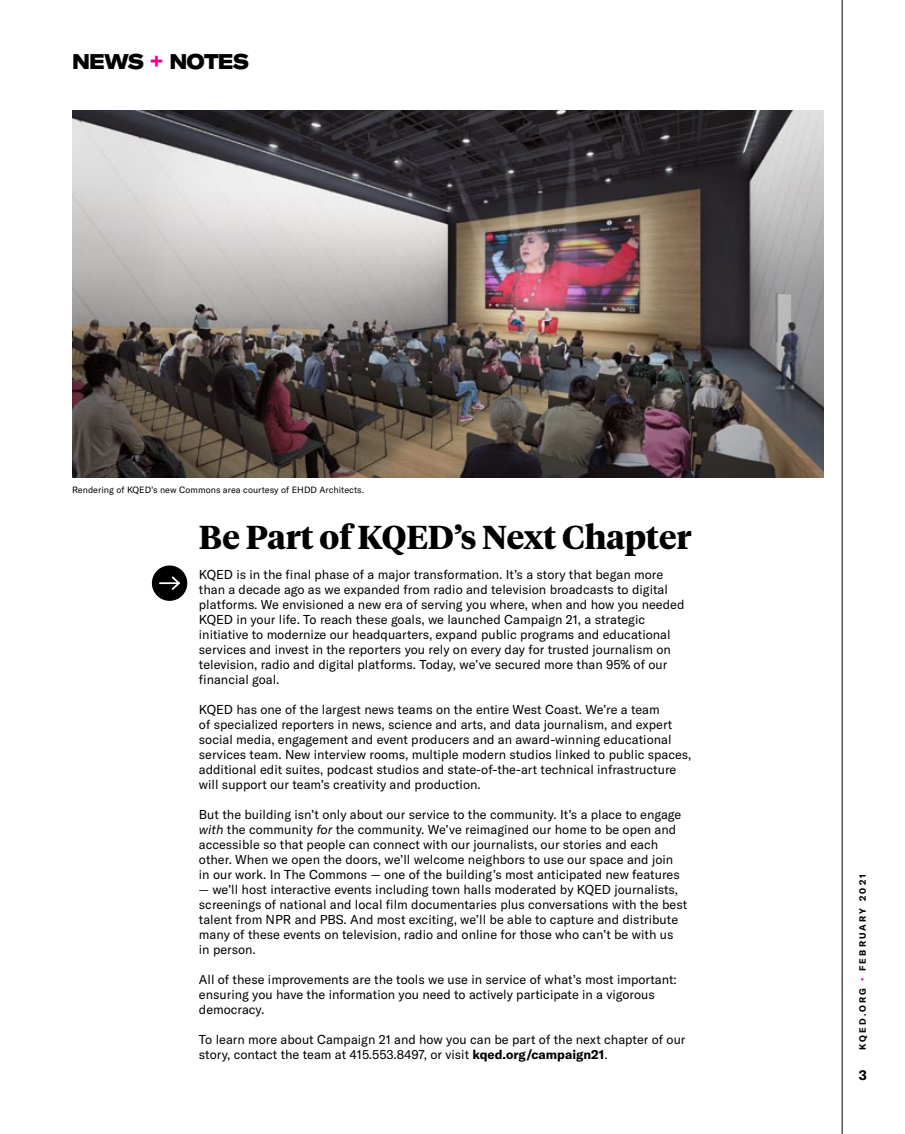
<style>
.page{position:relative;width:905px;height:1134px;background:#fff}
.page>*{position:absolute;margin:0;border:0;box-sizing:border-box;transform-origin:0 0}
.t1{font:700 33px "Tiempos Headline";color:#000}
.t2{font:900 expanded 21px "GT America";letter-spacing:-.04em;color:#000;scale:.85 1}
.t3{font:700 13.5px "GT America";color:#000}
.t4{font:12.75px/15px "GT America";color:#000}
.t5{font:9px "GT America";letter-spacing:.005em;color:#000}
.t6{font:700 9px "GT America";letter-spacing:.25em;color:#000}
.s1{color:#ec008c}
.s2{font-style:italic}
.s3{font-weight:700}
</style>
<div class="page">
<img style="left:72px;top:110px;width:752px;height:368px">
<div style="left:152px;top:565px;width:35px;height:36px;background:#000;border-radius:50%"></div>
<svg style="left:160px;top:576px;width:21px;height:14px"></svg>
<hr style="left:841px;top:0;width:1px;height:1134px;background:#000">
<h2 class="t2" style="left:72px;top:48px;width:210px">NEWS <span class="s1">+</span> NOTES</h2>
<p class="t5" style="left:72px;top:485px;width:293px">Rendering of KQED’s new Commons area courtesy of EHDD Architects.</p>
<h1 class="t1" style="left:199px;top:514px;width:494px">Be Part of KQED’s Next Chapter</h1>
<p class="t4" style="left:199px;top:567px;width:487px">KQED is in the final phase of a major transformation. It’s a story that began more than a decade ago as we expanded from radio and television broadcasts to digital platforms. We envisioned a new era of serving you where, when and how you needed KQED in your life. To reach these goals, we launched Campaign 21, a strategic initiative to modernize our headquarters, expand public programs and educational services and invest in the reporters you rely on every day for trusted journalism on television, radio and digital platforms. Today, we’ve secured more than 95% of our financial goal.</p>
<p class="t4" style="left:199px;top:702px;width:494px">KQED has one of the largest news teams on the entire West Coast. We’re a team<br>of specialized reporters in news, science and arts, and data journalism, and expert social media, engagement and event producers and an award-winning educational services team. New interview rooms, multiple modern studios linked to public spaces, additional edit suites, podcast studios and state-of-the-art technical infrastructure will support our team’s creativity and production.</p>
<p class="t4" style="left:199px;top:807px;width:484px">But the building isn’t only about our service to the community. It’s a place to engage <span class="s2">with</span> the community <span class="s2">for</span> the community. We’ve reimagined our home to be open and accessible so that people can connect with our journalists, our stories and each other. When we open the doors, we’ll welcome neighbors to use our space and join in our work. In The Commons — one of the building’s most anticipated new features</p>
<p class="t4" style="left:199px;top:882px;width:490px">— we’ll host interactive events including town halls moderated by KQED journalists, screenings of national and local film documentaries plus conversations with the best talent from NPR and PBS. And most exciting, we’ll be able to capture and distribute many of these events on television, radio and online for those who can’t be with us in person.</p>
<p class="t4" style="left:199px;top:972px;width:479px">All of these improvements are the tools we use in service of what’s most important: ensuring you have the information you need to actively participate in a vigorous democracy.</p>
<p class="t4" style="left:199px;top:1032px;width:488px">To learn more about Campaign 21 and how you can be part of the next chapter of our story, contact the team at 415.553.8497, or visit <span class="s3">kqed.org/campaign21</span>.</p>
<p class="t6" style="left:856px;top:1050px;width:178px;rotate:-90deg">KQED.ORG <span class="s1">•</span> FEBRUARY 2021</p>
<p class="t3" style="left:858px;top:1067px;width:10px">3</p>
</div>
